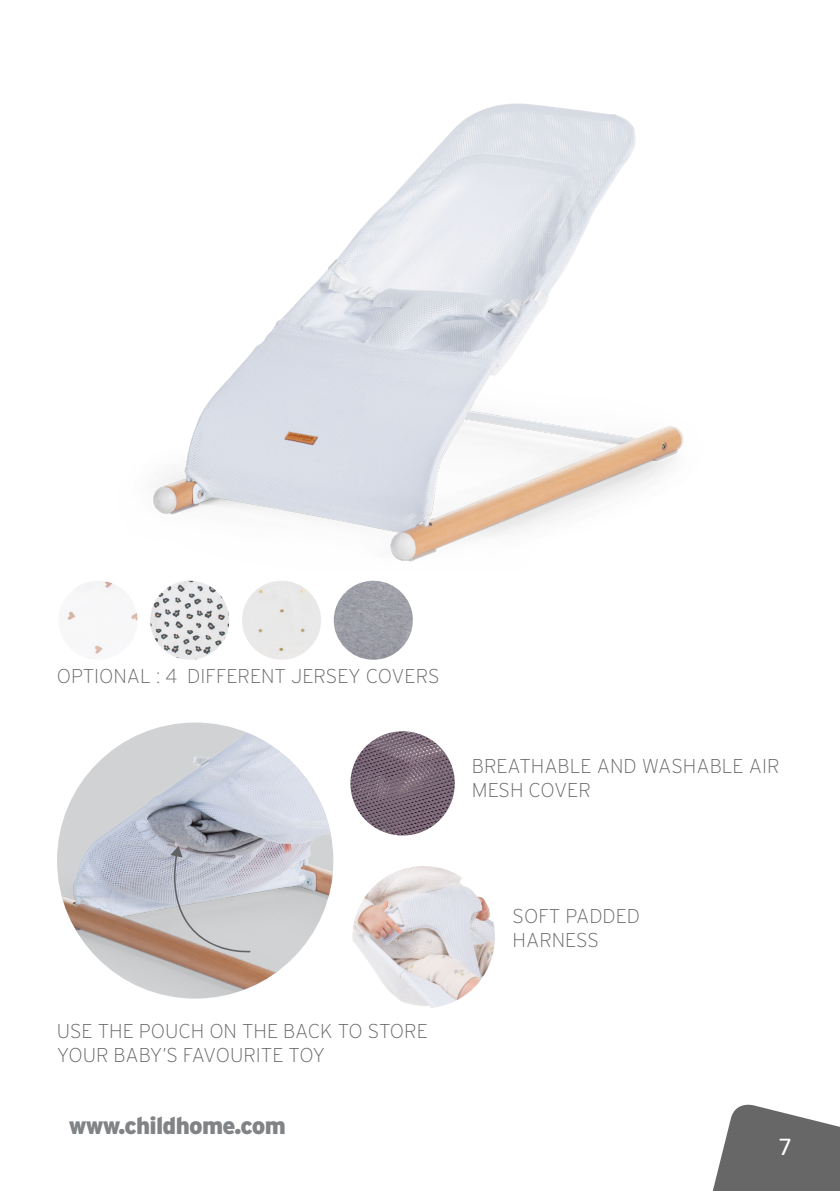
<style>
.page{position:relative;width:840px;height:1191px;background:#fff}
.page>*{position:absolute;margin:0;border:0;box-sizing:border-box;transform-origin:0 0}
.t1{font:26px "Calibri";color:#fff}
.t2{font:900 24px "Interstate";letter-spacing:-.03em;color:#818486}
.t3{font:200 20px/24px "Interstate";color:#676867}
</style>
<div class="page">
<svg style="left:712px;top:1104px;width:127px;height:87px"></svg>
<img style="left:153px;top:103px;width:531px;height:459px">
<img style="left:57px;top:722px;width:276px;height:276px;border-radius:138px">
<svg style="left:169px;top:845px;width:83px;height:110px;background:#bebcc0"></svg>
<img style="left:150px;top:581px;width:79px;height:78px;border-radius:39px">
<img style="left:58px;top:581px;width:79px;height:78px;border-radius:39px">
<div style="left:242px;top:581px;width:79px;height:78px;background:#e9e8e8;border-radius:39px"></div>
<img style="left:333px;top:581px;width:79px;height:78px;border-radius:39px">
<img style="left:352px;top:866px;width:142px;height:142px;border-radius:71px">
<img style="left:350px;top:731px;width:104px;height:104px;border-radius:52px">
<p class="t3" style="left:57px;top:664px;width:384px">OPTIONAL : 4 DIFFERENT JERSEY COVERS</p>
<p class="t3" style="left:471px;top:754px;width:309px">BREATHABLE AND WASHABLE AIR</p>
<p class="t3" style="left:471px;top:778px;width:120px">MESH COVER</p>
<p class="t3" style="left:57px;top:1019px;width:372px">USE THE POUCH ON THE BACK TO STORE<br>YOUR BABY’S FAVOURITE TOY</p>
<p class="t2" style="left:69px;top:1111px;width:219px">www.childhome.com</p>
<p class="t3" style="left:512px;top:904px;width:129px">SOFT PADDED</p>
<p class="t3" style="left:512px;top:928px;width:88px">HARNESS</p>
<h1 class="t1" style="left:778px;top:1128px;width:15px">7</h1>
</div>
